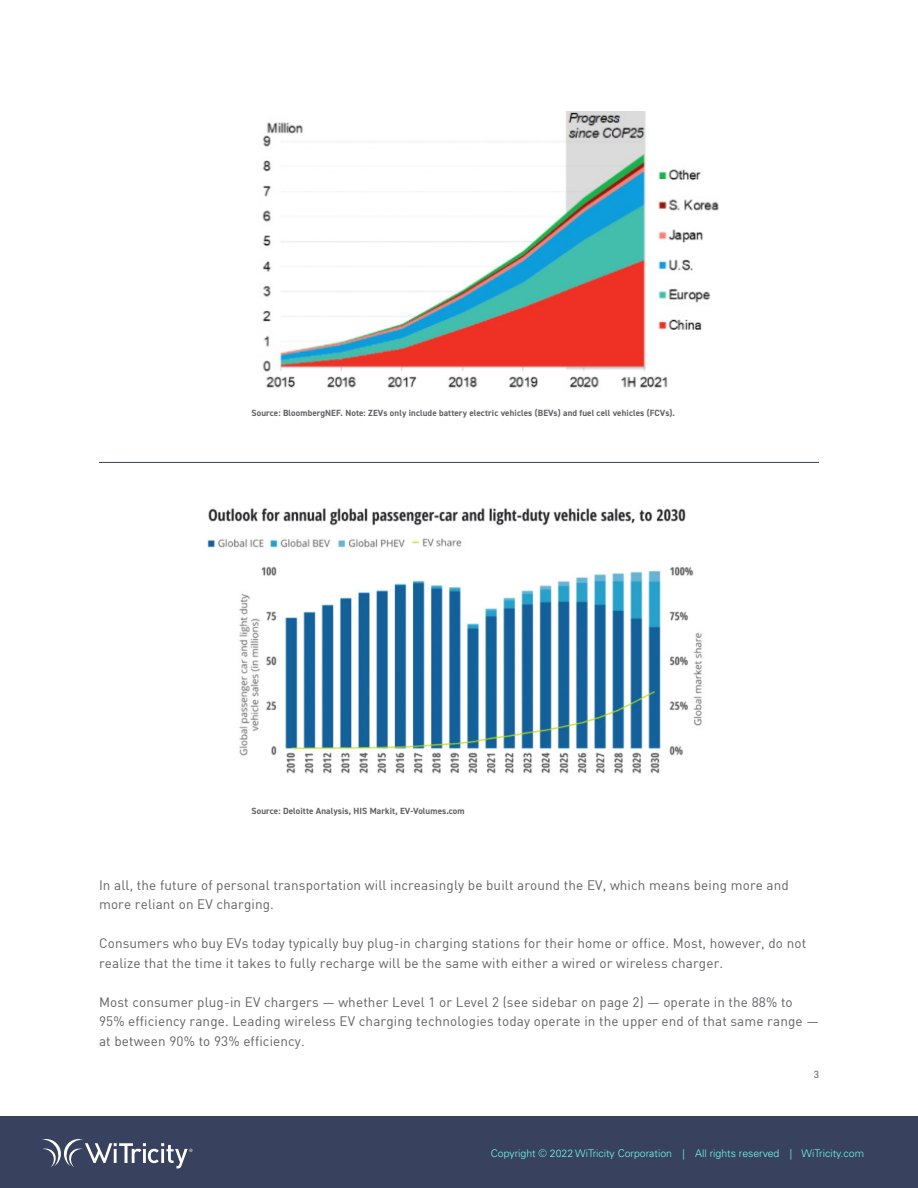
<style>
.page{position:relative;width:918px;height:1188px;background:#fff}
.page>*{position:absolute;margin:0;border:0;box-sizing:border-box;transform-origin:0 0}
.t1{font:13.5px/19.5px "DIN";letter-spacing:.01em;color:#616265}
.t2{font:300 10.5px "Univers LT Pro 45";color:#6fffe9}
.t3{font:10.5px "DIN2014";color:#616265}
.t4{font:700 9px "DIN2014";letter-spacing:.01em;color:#616265}
</style>
<div class="page">
<div style="left:0;top:1116px;width:918px;height:72px;background:#38415d"></div>
<img style="left:262px;top:111px;width:457px;height:277px">
<img style="left:207px;top:508px;width:495px;height:266px">
<hr style="left:99px;top:462px;width:720px;height:1px;background:#38415d">
<svg style="left:42px;top:1139px;width:151px;height:29px"></svg>
<p class="t4" style="left:252px;top:406px;width:425px">Source: BloombergNEF. Note: ZEVs only include battery electric vehicles (BEVs) and fuel cell vehicles (FCVs).</p>
<p class="t4" style="left:252px;top:805px;width:215px">Source: Deloitte Analysis, HIS Markit, EV-Volumes.com</p>
<p class="t1" style="left:99px;top:875px;width:691px">In all, the future of personal transportation will increasingly be built around the EV, which means being more and more reliant on EV charging.</p>
<p class="t1" style="left:99px;top:933px;width:709px">Consumers who buy EVs today typically buy plug-in charging stations for their home or office. Most, however, do not realize that the time it takes to fully recharge will be the same with either a wired or wireless charger.</p>
<p class="t1" style="left:99px;top:992px;width:721px">Most consumer plug-in EV chargers — whether Level 1 or Level 2 (see sidebar on page 2) — operate in the 88% to<br>95% efficiency range. Leading wireless EV charging technologies today operate in the upper end of that same range — at between 90% to 93% efficiency.</p>
<p class="t3" style="left:814px;top:1068px;width:7px">3</p>
<p class="t2" style="left:491px;top:1147px;width:375px">Copyright © 2022 WiTricity Corporation | All rights reserved | WiTricity.com</p>
</div>
